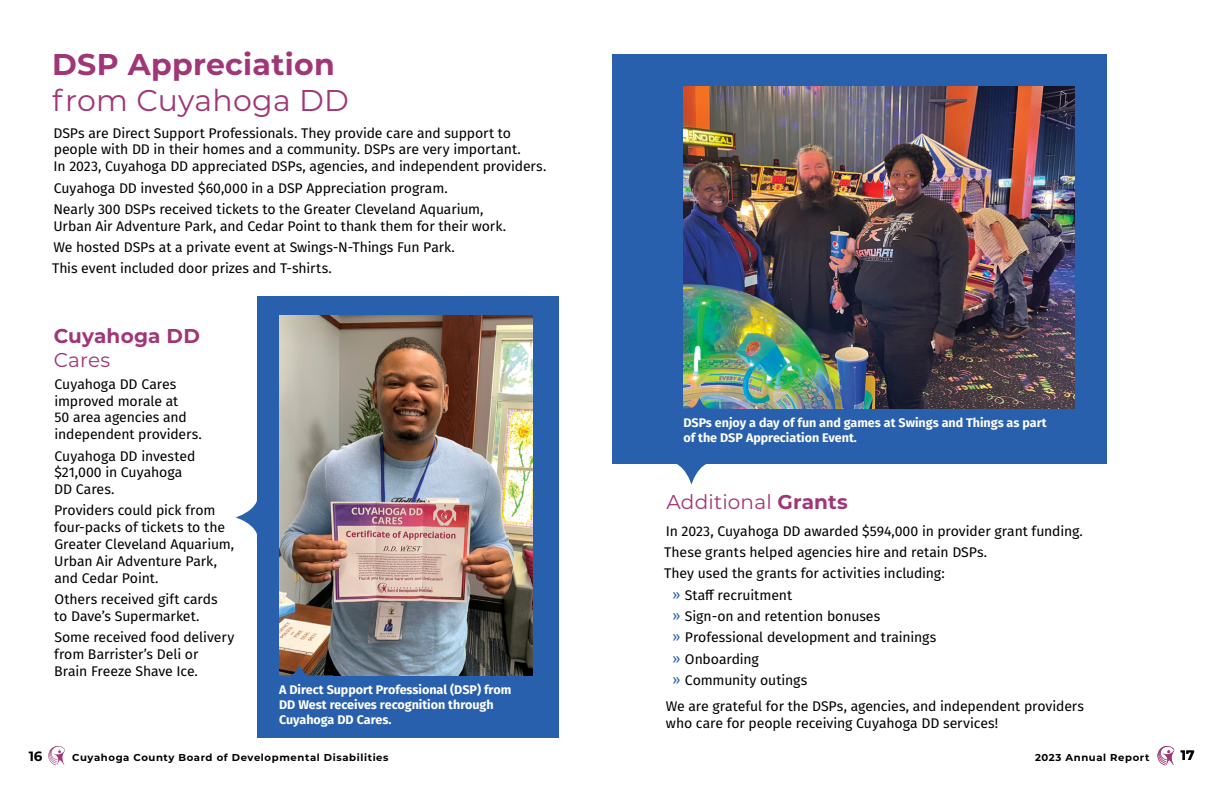
<style>
.page{position:relative;width:1224px;height:792px;background:#fff}
.page>*{position:absolute;margin:0;border:0;box-sizing:border-box;transform-origin:0 0}
.t1{font:700 30px "Montserrat";letter-spacing:.01em;color:#a03675}
.t2{font:30px "Montserrat";letter-spacing:.01em;color:#a03675}
.t3{font:20px "Montserrat";letter-spacing:.01em;color:#a03675}
.t4{font:700 20px "Montserrat";letter-spacing:.01em;color:#a03675}
.t5{font:14px/16.8px "Fira Sans";letter-spacing:-.01em;color:#000}
.t6{font:700 13.5px "Montserrat";color:#000}
.t7{font:700 12.5px/15px "Fira Sans";color:#fff}
.t8{font:700 10px "Montserrat";letter-spacing:.06em;color:#000}
.s1{font-weight:700}
.s2{color:#2960ad}
</style>
<div class="page">
<svg style="left:236px;top:501px;width:21px;height:33px"></svg>
<svg style="left:623px;top:463px;width:139px;height:22px"></svg>
<div style="left:257px;top:296px;width:302px;height:442px;background:#2960ad"></div>
<div style="left:612px;top:54px;width:495px;height:409px;background:#2960ad"></div>
<img style="left:279px;top:315px;width:254px;height:360px">
<img style="left:683px;top:87px;width:392px;height:322px">
<svg style="left:683px;top:397px;width:50px;height:12px"></svg>
<svg style="left:279px;top:664px;width:54px;height:12px"></svg>
<svg style="left:48px;top:746px;width:17px;height:19px"></svg>
<svg style="left:1158px;top:746px;width:16px;height:19px"></svg>
<h1 class="t1" style="left:52px;top:43px;width:284px">DSP Appreciation</h1>
<h1 class="t2" style="left:52px;top:80px;width:298px">from Cuyahoga DD</h1>
<p class="t5" style="left:54px;top:124px;width:494px">DSPs are Direct Support Professionals. They provide care and support to people with DD in their homes and a community. DSPs are very important.<br>In 2023, Cuyahoga DD appreciated DSPs, agencies, and independent providers.</p>
<p class="t5" style="left:54px;top:177px;width:432px;line-height:21.3px">Cuyahoga DD invested $60,000 in a DSP Appreciation program.<br>Nearly 300 DSPs received tickets to the Greater Cleveland Aquarium,</p>
<p class="t5" style="left:52px;top:215px;width:456px;line-height:21.3px">Urban Air Adventure Park, and Cedar Point to thank them for their work.<br>We hosted DSPs at a private event at Swings-N-Things Fun Park.<br>This event included door prizes and T-shirts.</p>
<h2 class="t4" style="left:54px;top:321px;width:148px">Cuyahoga DD</h2>
<h2 class="t3" style="left:54px;top:346px;width:58px">Cares</h2>
<p class="t5" style="left:54px;top:375px;width:149px">Cuyahoga DD Cares improved morale at<br>50 area agencies and independent providers.</p>
<p class="t5" style="left:54px;top:447px;width:143px">Cuyahoga DD invested $21,000 in Cuyahoga<br>DD Cares.</p>
<p class="t5" style="left:54px;top:502px;width:182px">Providers could pick from four-packs of tickets to the<br>Greater Cleveland Aquarium,<br>Urban Air Adventure Park, and Cedar Point.</p>
<p class="t5" style="left:54px;top:590px;width:165px">Others received gift cards to Dave’s Supermarket.</p>
<p class="t5" style="left:54px;top:628px;width:182px">Some received food delivery from Barrister’s Deli or<br>Brain Freeze Shave Ice.</p>
<p class="t7" style="left:279px;top:681px;width:234px">A Direct Support Professional (DSP) from<br>DD West receives recognition through<br>Cuyahoga DD Cares.</p>
<p class="t7" style="left:683px;top:414px;width:365px">DSPs enjoy a day of fun and games at Swings and Things as part of the DSP Appreciation Event.</p>
<h2 class="t3" style="left:666px;top:488px;width:183px">Additional <span class="s1">Grants</span></h2>
<p class="t5" style="left:666px;top:522px;width:418px">In 2023, Cuyahoga DD awarded $594,000 in provider grant funding.</p>
<p class="t5" style="left:664px;top:543px;width:324px">These grants helped agencies hire and retain DSPs.</p>
<p class="t5" style="left:664px;top:565px;width:282px">They used the grants for activities including:</p>
<p class="t5" style="left:672px;top:586px;width:121px"><span class="s2">»</span> Staff recruitment</p>
<p class="t5" style="left:672px;top:607px;width:209px"><span class="s2">»</span> Sign-on and retention bonuses</p>
<p class="t5" style="left:672px;top:629px;width:265px"><span class="s2">»</span> Professional development and trainings</p>
<p class="t5" style="left:672px;top:650px;width:88px"><span class="s2">»</span> Onboarding</p>
<p class="t5" style="left:672px;top:671px;width:136px"><span class="s2">»</span> Community outings</p>
<p class="t5" style="left:666px;top:697px;width:420px">We are grateful for the DSPs, agencies, and independent providers who care for people receiving Cuyahoga DD services!</p>
<p class="t6" style="left:29px;top:746px;width:15px">16</p>
<p class="t8" style="left:72px;top:750px;width:318px">Cuyahoga County Board of Developmental Disabilities</p>
<p class="t8" style="left:1035px;top:750px;width:116px">2023 Annual Report</p>
<p class="t6" style="left:1181px;top:745px;width:15px">17</p>
</div>
